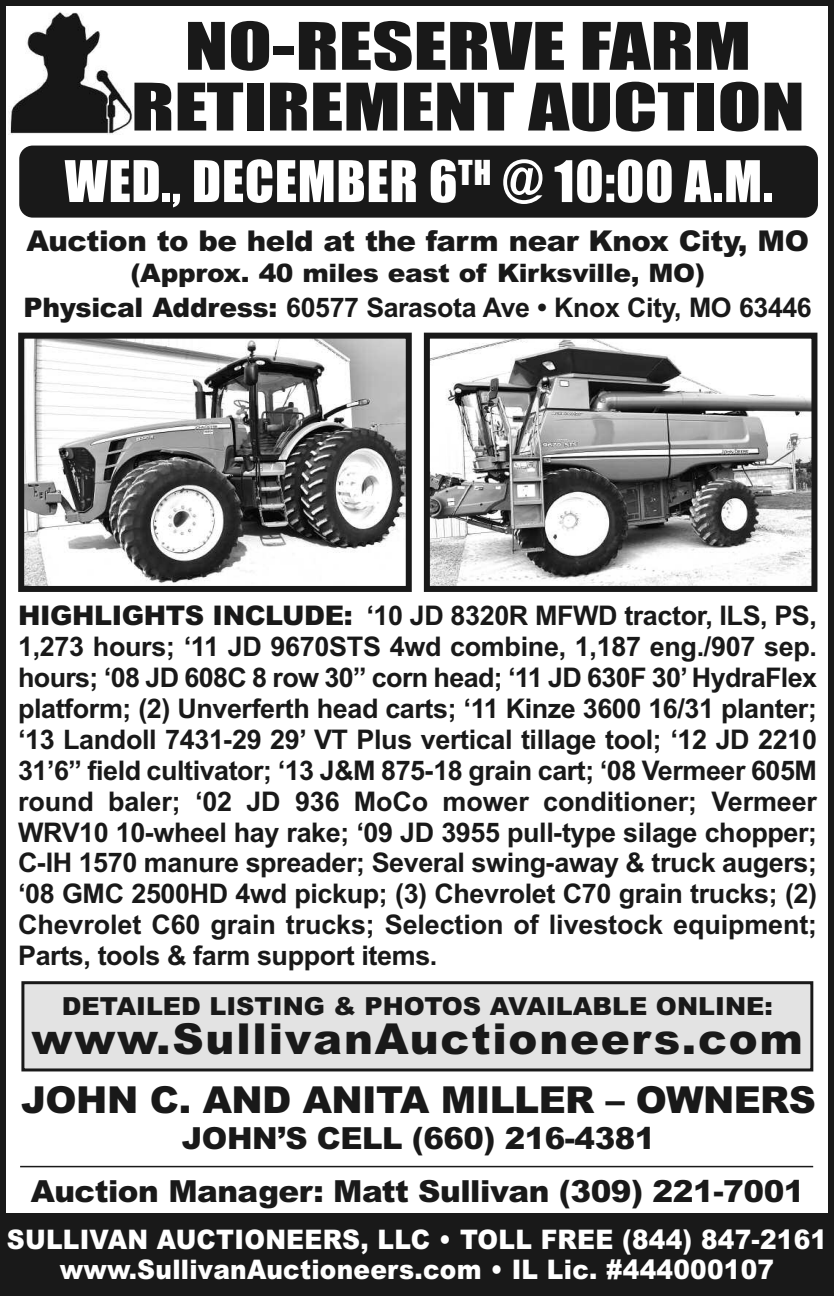
<style>
.page{position:relative;width:834px;height:1296px;background:#fff}
.page>*{position:absolute;margin:0;border:0;box-sizing:border-box;transform-origin:0 0}
.t1{font:60.6px/60.6px "Impact";color:#191919;text-align:center;scale:1.32 1}
.t2{font:53.1px "Impact";letter-spacing:.015em;color:#fff}
.t3{font:900 42.6px "Arial";letter-spacing:.04em;color:#191919}
.t4{font:900 37.2px "Arial";letter-spacing:-.015em;color:#191919}
.t5{font:900 30.6px "Arial";letter-spacing:-.015em;color:#191919}
.t6{font:900 28.8px "Arial";letter-spacing:-.015em;color:#191919}
.t7{font:700 27px/30.9px "Arial";letter-spacing:-.015em;color:#191919;text-align:justify}
.t8{font:900 27px/29.7px "Arial";letter-spacing:.01em;color:#fff;text-align:center;scale:.92 1}
.t9{font:900 25.5px "Arial";letter-spacing:-.015em;color:#191919;scale:1.04 1}
.t10{font:900 24.9px "Arial";color:#191919}
.s1{font-weight:900}
</style>
<div class="page">
<div style="left:0;top:0;width:834px;height:1296px;border:6px solid #191919"></div>
<img style="left:10px;top:11px;width:122px;height:123px">
<div style="left:19px;top:146px;width:799px;height:72px;background:#191919;border-radius:14px"></div>
<img style="left:25px;top:340px;width:380px;height:245px">
<div style="left:18px;top:333px;width:394px;height:259px;border:6px solid #191919"></div>
<img style="left:431px;top:340px;width:379px;height:245px">
<div style="left:424px;top:333px;width:393px;height:259px;border:6px solid #191919"></div>
<div style="left:24px;top:984px;width:786px;height:84px;background:#e3e3e3"></div>
<div style="left:21px;top:981px;width:792px;height:90px;border:3px solid #191919"></div>
<div style="left:0;top:1213px;width:834px;height:83px;background:#191919"></div>
<hr style="left:20px;top:1166px;width:793px;height:1px;background:#191919">
<h1 class="t1" style="left:131px;top:19px;width:512px">NO-RESERVE FARM<br>RETIREMENT AUCTION</h1>
<h2 class="t2" style="left:65px;top:153px;width:709px">WED., DECEMBER 6<sup>TH</sup> @ 10:00 A.M.</h2>
<p class="t6" style="left:26px;top:224px;width:784px">Auction to be held at the farm near Knox City, MO</p>
<p class="t9" style="left:130px;top:258px;width:554px">(Approx. 40 miles east of Kirksville, MO)</p>
<p class="t7" style="left:24px;top:292px;width:789px"><span class="s1">Physical Address:</span> 60577 Sarasota Ave • Knox City, MO 63446</p>
<p class="t7" style="left:18px;top:600px;width:800px"><span class="s1">HIGHLIGHTS INCLUDE:</span> ‘10 JD 8320R MFWD tractor, ILS, PS, 1,273 hours; ‘11 JD 9670STS 4wd combine, 1,187 eng./907 sep. hours; ‘08 JD 608C 8 row 30” corn head; ‘11 JD 630F 30’ HydraFlex platform; (2) Unverferth head carts; ‘11 Kinze 3600 16/31 planter; ‘13 Landoll 7431-29 29’ VT Plus vertical tillage tool; ‘12 JD 2210<br>31’6” field cultivator; ‘13 J&amp;M 875-18 grain cart; ‘08 Vermeer 605M round baler; ‘02 JD 936 MoCo mower conditioner; Vermeer WRV10 10-wheel hay rake; ‘09 JD 3955 pull-type silage chopper; C-IH 1570 manure spreader; Several swing-away &amp; truck augers; ‘08 GMC 2500HD 4wd pickup; (3) Chevrolet C70 grain trucks; (2)<br>Chevrolet C60 grain trucks; Selection of livestock equipment; Parts, tools &amp; farm support items.</p>
<p class="t10" style="left:62px;top:992px;width:712px">DETAILED LISTING &amp; PHOTOS AVAILABLE ONLINE:</p>
<h3 class="t3" style="left:32px;top:1014px;width:773px">www.SullivanAuctioneers.com</h3>
<h3 class="t4" style="left:21px;top:1079px;width:796px">JOHN C. AND ANITA MILLER – OWNERS</h3>
<p class="t5" style="left:182px;top:1121px;width:475px">JOHN’S CELL (660) 216-4381</p>
<p class="t5" style="left:31px;top:1174px;width:775px">Auction Manager: Matt Sullivan (309) 221-7001</p>
<p class="t8" style="left:7px;top:1225px;width:893px">SULLIVAN AUCTIONEERS, LLC • TOLL FREE (844) 847-2161 www.SullivanAuctioneers.com • IL Lic. #444000107</p>
</div>
